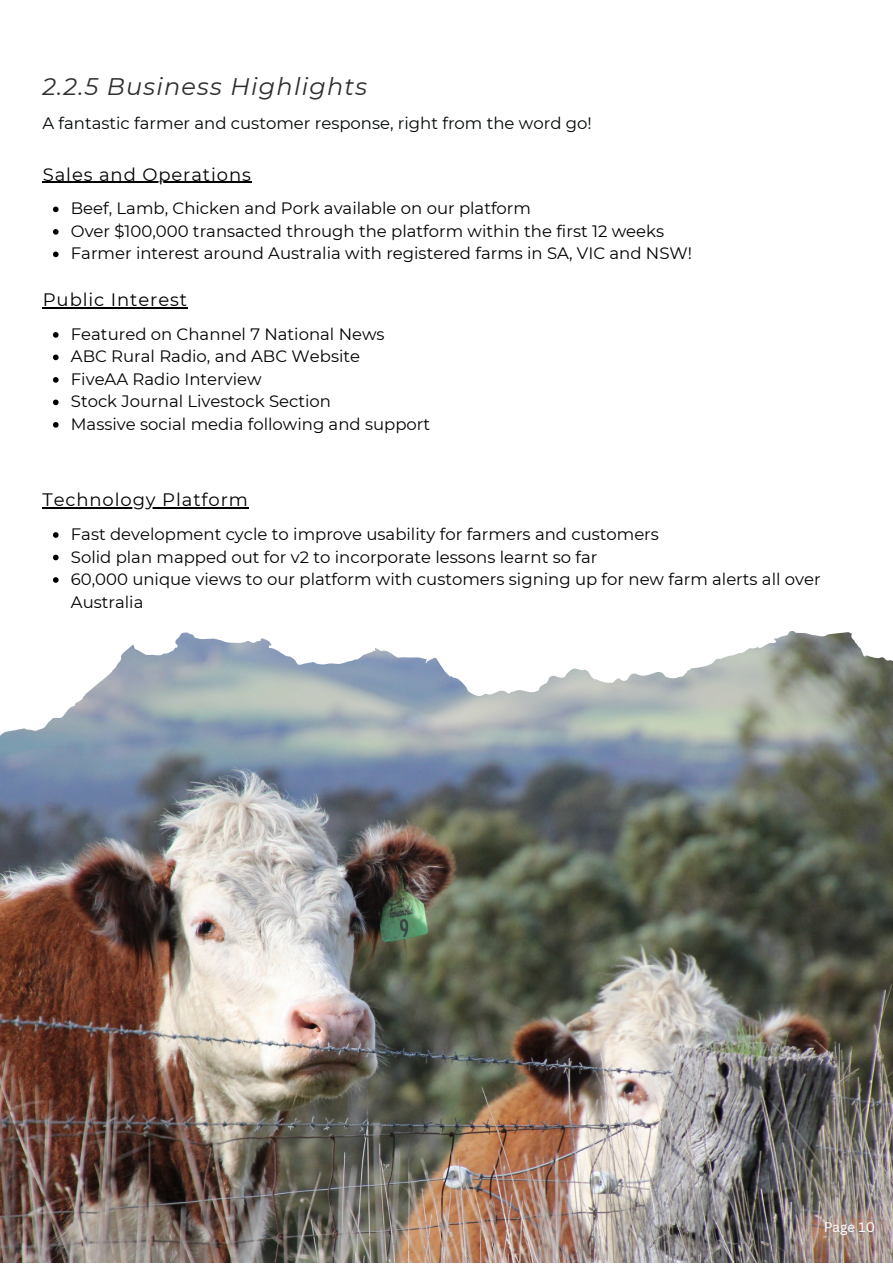
<style>
.page{position:relative;width:893px;height:1264px;background:#fff}
.page>*{position:absolute;margin:0;border:0;box-sizing:border-box;transform-origin:0 0}
.t1{font:italic 24px "Montserrat";letter-spacing:.05em;color:#2e2e2e}
.t2{font:18px "Montserrat";letter-spacing:.05em;color:#000}
.t3{font:16.5px/22.5px "Montserrat";color:#000}
.t4{font:16.5px "Montserrat";color:#000604}
.t5{font:13.5px "Canva Sans";color:#fff}
</style>
<div class="page">
<img style="left:0;top:181px;width:252px;height:1081px">
<img style="left:197px;top:631px;width:695px;height:631px">
<svg style="left:53px;top:206px;width:6px;height:6px"></svg>
<svg style="left:53px;top:229px;width:6px;height:6px"></svg>
<svg style="left:53px;top:251px;width:6px;height:6px"></svg>
<hr style="left:43px;top:182px;width:209px;height:1px;background:#000">
<svg style="left:53px;top:332px;width:6px;height:6px"></svg>
<svg style="left:53px;top:354px;width:6px;height:6px"></svg>
<svg style="left:53px;top:377px;width:6px;height:6px"></svg>
<svg style="left:53px;top:399px;width:6px;height:6px"></svg>
<svg style="left:53px;top:422px;width:6px;height:5px"></svg>
<hr style="left:43px;top:307px;width:145px;height:1px;background:#000">
<svg style="left:53px;top:532px;width:6px;height:6px"></svg>
<svg style="left:53px;top:554px;width:6px;height:6px"></svg>
<svg style="left:53px;top:577px;width:6px;height:6px"></svg>
<hr style="left:42px;top:507px;width:207px;height:1px;background:#000">
<h1 class="t1" style="left:42px;top:72px;width:326px">2.2.5 Business Highlights</h1>
<p class="t4" style="left:42px;top:113px;width:550px">A fantastic farmer and customer response, right from the word go!</p>
<p class="t2" style="left:43px;top:163px;width:210px">Sales and Operations</p>
<p class="t3" style="left:71px;top:197px;width:622px">Beef, Lamb, Chicken and Pork available on our platform<br>Over $100,000 transacted through the platform within the first 12 weeks<br>Farmer interest around Australia with registered farms in SA, VIC and NSW!</p>
<p class="t2" style="left:43px;top:289px;width:146px">Public Interest</p>
<p class="t3" style="left:71px;top:323px;width:361px">Featured on Channel 7 National News<br>ABC Rural Radio, and ABC Website<br>FiveAA Radio Interview<br>Stock Journal Livestock Section<br>Massive social media following and support</p>
<p class="t2" style="left:42px;top:489px;width:207px">Technology Platform</p>
<p class="t3" style="left:71px;top:523px;width:751px">Fast development cycle to improve usability for farmers and customers<br>Solid plan mapped out for v2 to incorporate lessons learnt so far<br>60,000 unique views to our platform with customers signing up for new farm alerts all over Australia</p>
<p class="t5" style="left:823px;top:1217px;width:53px">Page 10</p>
</div>
